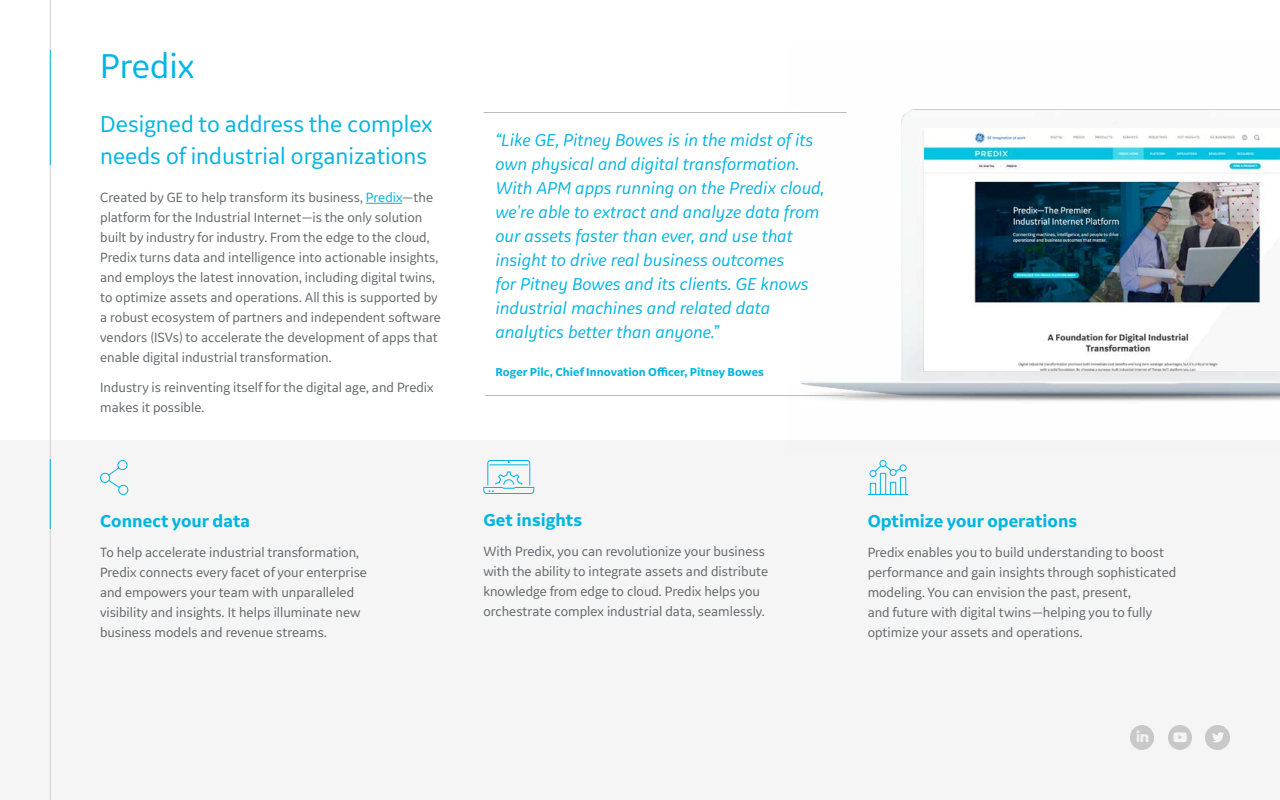
<style>
.page{position:relative;width:1280px;height:800px;background:#fff}
.page>*{position:absolute;margin:0;border:0;box-sizing:border-box;transform-origin:0 0}
.t1{font:36px "GE Inspira Sans";color:#00b5e2}
.t2{font:24px/32px "GE Inspira Sans";color:#00b5e2}
.t3{font:italic 18px/24px "GE Inspira Sans";color:#00b5e2}
.t4{font:700 18px "GE Inspira Sans";color:#00b5e2}
.t5{font:14px/20px "GE Inspira Sans";color:#63666a}
.t6{font:700 12px "GE Inspira Sans";color:#00b5e2}
.s1{color:#00b5e2}
</style>
<div class="page">
<div style="left:0;top:440px;width:1280px;height:360px;background:#f5f5f5"></div>
<hr style="left:50px;top:0;width:1px;height:800px;background:#cdcdcd">
<hr style="left:50px;top:50px;width:1px;height:115px;background:#00bfdb">
<hr style="left:366px;top:203px;width:36px;height:1px;background:#00b5e2">
<img style="left:800px;top:109px;width:480px;height:292px">
<img style="left:924px;top:129px;width:356px;height:242px">
<hr style="left:485px;top:395px;width:359px;height:1px;background:#bcbcbc">
<hr style="left:484px;top:112px;width:363px;height:1px;background:#bcbcbc">
<hr style="left:50px;top:459px;width:1px;height:70px;background:#00b5e2">
<svg style="left:100px;top:460px;width:29px;height:35px"></svg>
<svg style="left:483px;top:460px;width:52px;height:34px"></svg>
<svg style="left:867px;top:460px;width:42px;height:35px"></svg>
<img style="left:1206px;top:726px;width:23px;height:23px">
<img style="left:1168px;top:726px;width:23px;height:23px">
<img style="left:1130px;top:726px;width:23px;height:23px">
<h1 class="t1" style="left:100px;top:43px;width:96px">Predix</h1>
<h2 class="t2" style="left:100px;top:107px;width:334px">Designed to address the complex needs of industrial organizations</h2>
<p class="t5" style="left:100px;top:187px;width:342px">Created by GE to help transform its business, <span class="s1">Predix</span>—the platform for the Industrial Internet—is the only solution built by industry for industry. From the edge to the cloud, Predix turns data and intelligence into actionable insights, and employs the latest innovation, including digital twins, to optimize assets and operations. All this is supported by a robust ecosystem of partners and independent software vendors (ISVs) to accelerate the development of apps that enable digital industrial transformation.</p>
<p class="t5" style="left:100px;top:377px;width:335px">Industry is reinventing itself for the digital age, and Predix makes it possible.</p>
<p class="t4" style="left:100px;top:510px;width:152px">Connect your data</p>
<p class="t5" style="left:100px;top:542px;width:269px">To help accelerate industrial transformation, Predix connects every facet of your enterprise and empowers your team with unparalleled visibility and insights. It helps illuminate new business models and revenue streams.</p>
<p class="t3" style="left:496px;top:127px;width:330px">“Like GE, Pitney Bowes is in the midst of its own physical and digital transformation.<br>With APM apps running on the Predix cloud, we're able to extract and analyze data from our assets faster than ever, and use that insight to drive real business outcomes<br>for Pitney Bowes and its clients. GE knows industrial machines and related data analytics better than anyone.”</p>
<p class="t6" style="left:496px;top:364px;width:270px">Roger Pilc, Chief Innovation Officer, Pitney Bowes</p>
<p class="t4" style="left:483px;top:509px;width:100px">Get insights</p>
<p class="t5" style="left:483px;top:541px;width:286px">With Predix, you can revolutionize your business with the ability to integrate assets and distribute knowledge from edge to cloud. Predix helps you orchestrate complex industrial data, seamlessly.</p>
<p class="t4" style="left:868px;top:510px;width:211px">Optimize your operations</p>
<p class="t5" style="left:868px;top:542px;width:310px">Predix enables you to build understanding to boost performance and gain insights through sophisticated modeling. You can envision the past, present,<br>and future with digital twins—helping you to fully optimize your assets and operations.</p>
</div>
